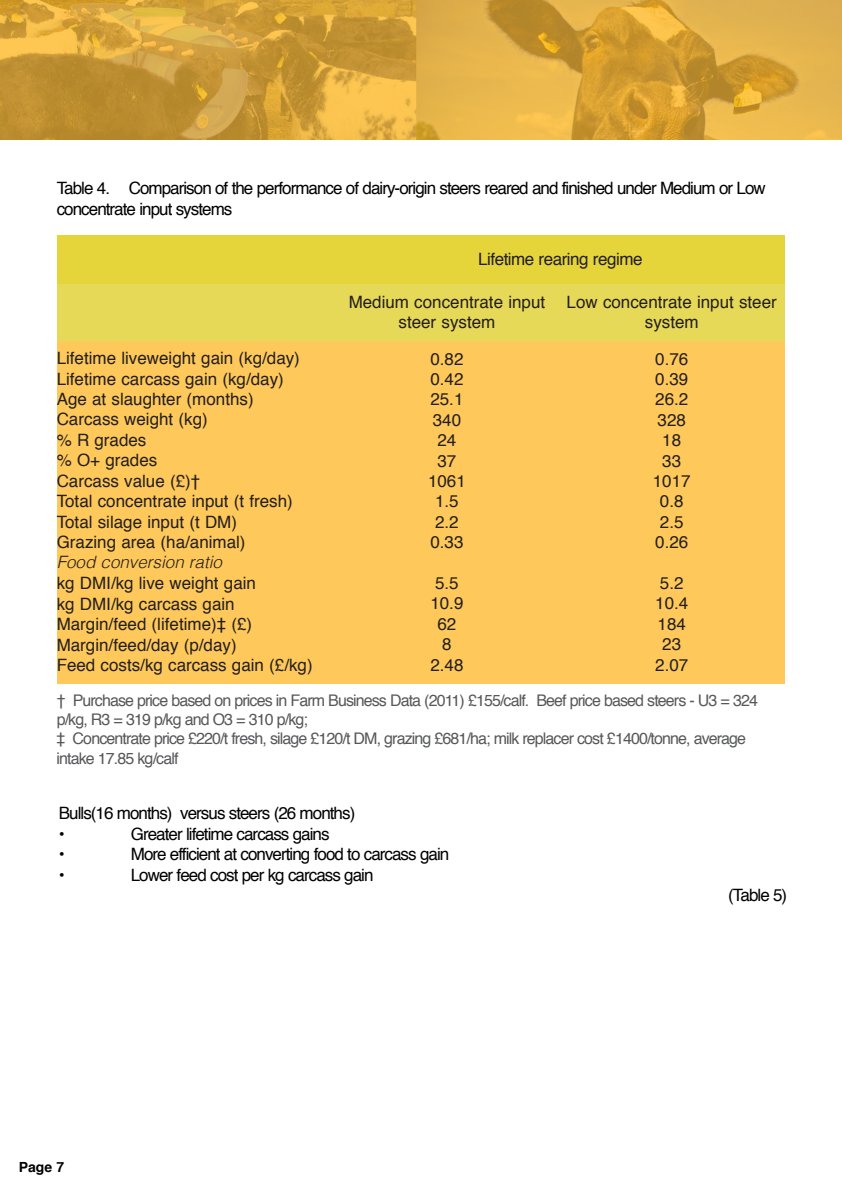
<style>
.page{position:relative;width:842px;height:1191px;background:#fff}
.page>*{position:absolute;margin:0;border:0;box-sizing:border-box;transform-origin:0 0}
.t1{font:17px/20.4px "Helvetica";color:#231f20;text-align:center}
.t2{font:17px/20.4px "Helvetica";letter-spacing:-.055em;color:#000}
.t3{font:17px "Helvetica";letter-spacing:-.03em;color:#231f20}
.t4{font:italic 300 17px "Helvetica";color:#231f20}
.t5{font:16px/19.2px "Helvetica";letter-spacing:-.055em;color:#57585a}
.t6{font:700 14px "Helvetica";color:#000}
</style>
<div class="page">
<img style="left:0;top:0;width:842px;height:139px">
<div style="left:57px;top:235px;width:278px;height:49px;background:#e5d53a"></div>
<div style="left:335px;top:235px;width:450px;height:49px;background:#e5d53a"></div>
<div style="left:57px;top:284px;width:278px;height:57px;background:#e7d958"></div>
<div style="left:335px;top:284px;width:223px;height:57px;background:#e7d958"></div>
<div style="left:558px;top:284px;width:227px;height:57px;background:#e7d958"></div>
<div style="left:57px;top:341px;width:278px;height:342px;background:#fec85a"></div>
<div style="left:335px;top:341px;width:223px;height:342px;background:#fec85a"></div>
<div style="left:558px;top:341px;width:227px;height:342px;background:#fec85a"></div>
<p class="t2" style="left:57px;top:179px;width:711px">Table 4. Comparison of the performance of dairy-origin steers reared and finished under Medium or Low concentrate input systems</p>
<p class="t1" style="left:57px;top:349px;width:245px;text-align:left">Lifetime liveweight gain (kg/day)<br>Lifetime carcass gain (kg/day)<br>Age at slaughter (months)<br>Carcass weight (kg)<br>% R grades<br>% O+ grades<br>Carcass value (£)†<br>Total concentrate input (t fresh)<br>Total silage input (t DM)<br>Grazing area (ha/animal)</p>
<p class="t4" style="left:57px;top:555px;width:167px">Food conversion ratio</p>
<p class="t1" style="left:57px;top:574px;width:257px;text-align:left">kg DMI/kg live weight gain<br>kg DMI/kg carcass gain<br>Margin/feed (lifetime)‡ (£)<br>Margin/feed/day (p/day)<br>Feed costs/kg carcass gain (£/kg)</p>
<p class="t3" style="left:478px;top:251px;width:166px">Lifetime rearing regime</p>
<p class="t1" style="left:349px;top:293px;width:198px">Medium concentrate input steer system</p>
<p class="t1" style="left:567px;top:293px;width:212px">Low concentrate input steer system</p>
<p class="t1" style="left:428px;top:350px;width:39px">0.82<br>0.42<br>25.1<br>340<br>24<br>37<br>1061<br>1.5<br>2.2<br>0.33</p>
<p class="t1" style="left:430px;top:574px;width:35px">5.5<br>10.9<br>62<br>8<br>2.48</p>
<p class="t1" style="left:653px;top:350px;width:39px">0.76<br>0.39<br>26.2<br>328<br>18<br>33<br>1017<br>0.8<br>2.5<br>0.26</p>
<p class="t1" style="left:655px;top:574px;width:35px">5.2<br>10.4<br>184<br>23<br>2.07</p>
<p class="t5" style="left:57px;top:692px;width:703px">† Purchase price based on prices in Farm Business Data (2011) £155/calf. Beef price based steers - U3 = 324 p/kg, R3 = 319 p/kg and O3 = 310 p/kg;<br>‡ Concentrate price £220/t fresh, silage £120/t DM, grazing £681/ha; milk replacer cost £1400/tonne, average intake 17.85 kg/calf</p>
<p class="t2" style="left:59px;top:804px;width:298px">Bulls(16 months) versus steers (26 months) •</p>
<p class="t2" style="left:131px;top:825px;width:200px">Greater lifetime carcass gains</p>
<p class="t2" style="left:59px;top:845px;width:7px">•</p>
<p class="t2" style="left:131px;top:845px;width:320px">More efficient at converting food to carcass gain</p>
<p class="t2" style="left:59px;top:865px;width:7px">•</p>
<p class="t2" style="left:131px;top:865px;width:244px">Lower feed cost per kg carcass gain</p>
<p class="t6" style="left:19px;top:1161px;width:47px">page 7</p>
<p class="t2" style="left:728px;top:886px;width:61px">(Table 5)</p>
</div>
